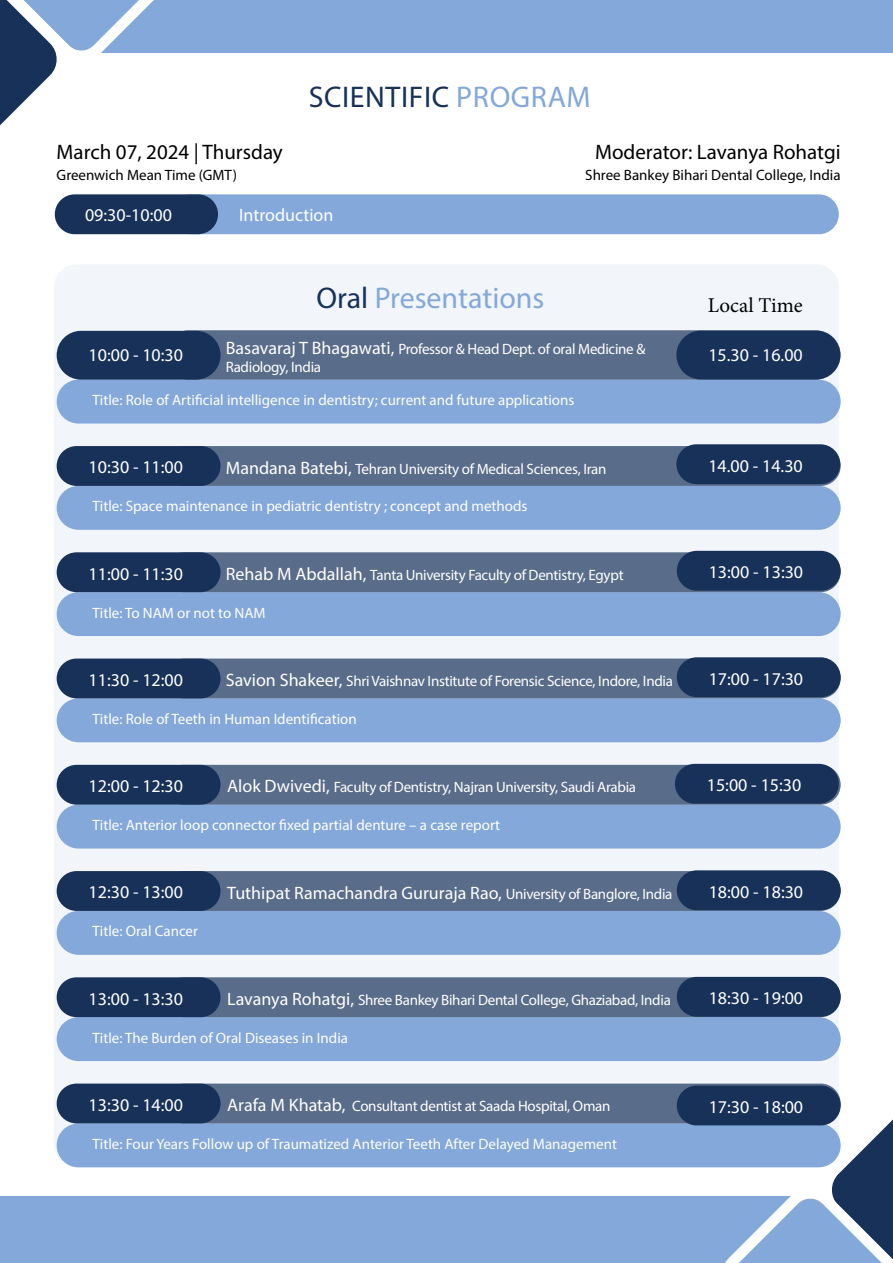
<style>
.page{position:relative;width:893px;height:1263px;background:#fff}
.page>*{position:absolute;margin:0;border:0;box-sizing:border-box;transform-origin:0 0}
.t1{font:30px "Myriad Pro";letter-spacing:.02em;color:#173159}
.t2{font:30px "Myriad Pro";color:#83a8d9}
.t3{font:21px "Myriad Pro";color:#000}
.t4{font:21px "Minion Pro";letter-spacing:.005em;color:#000}
.t5{font:18px "Myriad Pro";color:#fff}
.t6{font:15px/18px "Myriad Pro";letter-spacing:-.005em;color:#fff}
.t7{font:15px "Myriad Pro";color:#000}
.s1{color:#83a8d9}
.s2{color:#173159}
.s3{font-size:18px}
.s4{font-size:15px}
</style>
<div class="page">
<div style="left:78px;top:0;width:815px;height:53px;background:#83a8d9"></div>
<svg style="left:0;top:0;width:154px;height:126px"></svg>
<div style="left:0;top:1196px;width:810px;height:67px;background:#83a8d9"></div>
<svg style="left:709px;top:1119px;width:184px;height:144px"></svg>
<div style="left:171px;top:194px;width:668px;height:40px;background:#83a8d9;border-radius:20px"></div>
<div style="left:55px;top:194px;width:163px;height:40px;background:#173159;border-radius:20px"></div>
<div style="left:54px;top:264px;width:785px;height:903px;background:#f2f6fb;border-radius:22px"></div>
<div style="left:57px;top:380px;width:784px;height:44px;background:#83a8d9;border-radius:22px"></div>
<div style="left:164px;top:330px;width:677px;height:50px;background:#596c89;border-radius:25px"></div>
<div style="left:57px;top:331px;width:164px;height:49px;background:#173159;border-radius:24px"></div>
<div style="left:57px;top:486px;width:784px;height:44px;background:#83a8d9;border-radius:22px"></div>
<div style="left:164px;top:446px;width:677px;height:40px;background:#596c89;border-radius:20px"></div>
<div style="left:57px;top:446px;width:164px;height:40px;background:#173159;border-radius:20px"></div>
<div style="left:57px;top:592px;width:784px;height:44px;background:#83a8d9;border-radius:22px"></div>
<div style="left:164px;top:552px;width:677px;height:40px;background:#596c89;border-radius:20px"></div>
<div style="left:57px;top:552px;width:164px;height:40px;background:#173159;border-radius:20px"></div>
<div style="left:57px;top:698px;width:784px;height:44px;background:#83a8d9;border-radius:22px"></div>
<div style="left:164px;top:658px;width:677px;height:40px;background:#596c89;border-radius:20px"></div>
<div style="left:57px;top:658px;width:164px;height:40px;background:#173159;border-radius:20px"></div>
<div style="left:57px;top:805px;width:784px;height:43px;background:#83a8d9;border-radius:22px"></div>
<div style="left:164px;top:765px;width:677px;height:40px;background:#596c89;border-radius:20px"></div>
<div style="left:57px;top:765px;width:164px;height:40px;background:#173159;border-radius:20px"></div>
<div style="left:57px;top:911px;width:784px;height:44px;background:#83a8d9;border-radius:22px"></div>
<div style="left:164px;top:871px;width:677px;height:40px;background:#596c89;border-radius:20px"></div>
<div style="left:57px;top:871px;width:164px;height:40px;background:#173159;border-radius:20px"></div>
<div style="left:57px;top:1017px;width:784px;height:44px;background:#83a8d9;border-radius:22px"></div>
<div style="left:164px;top:977px;width:677px;height:40px;background:#596c89;border-radius:20px"></div>
<div style="left:57px;top:977px;width:164px;height:40px;background:#173159;border-radius:20px"></div>
<div style="left:57px;top:1123px;width:784px;height:44px;background:#83a8d9;border-radius:22px"></div>
<div style="left:164px;top:1083px;width:677px;height:40px;background:#596c89;border-radius:20px"></div>
<div style="left:57px;top:1083px;width:164px;height:40px;background:#173159;border-radius:20px"></div>
<div style="left:676px;top:444px;width:164px;height:40px;background:#173159;border-radius:20px"></div>
<div style="left:677px;top:551px;width:164px;height:40px;background:#173159;border-radius:20px"></div>
<div style="left:677px;top:657px;width:164px;height:40px;background:#173159;border-radius:20px"></div>
<div style="left:675px;top:764px;width:164px;height:40px;background:#173159;border-radius:20px"></div>
<div style="left:677px;top:870px;width:164px;height:40px;background:#173159;border-radius:20px"></div>
<div style="left:677px;top:977px;width:164px;height:40px;background:#173159;border-radius:20px"></div>
<div style="left:677px;top:1085px;width:164px;height:40px;background:#173159;border-radius:20px"></div>
<div style="left:676px;top:331px;width:164px;height:48px;background:#173159;border-radius:24px"></div>
<h2 class="t3" style="left:57px;top:139px;width:228px">March 07, 2024 | Thursday</h2>
<p class="t7" style="left:57px;top:166px;width:182px">Greenwich Mean Time (GMT)</p>
<h1 class="t1" style="left:309px;top:78px;width:283px">SCIENTIFIC <span class="s1">PROGRAM</span></h1>
<h2 class="t3" style="left:595px;top:139px;width:247px">Moderator: Lavanya Rohatgi</h2>
<p class="t7" style="left:585px;top:166px;width:257px">Shree Bankey Bihari Dental College, India</p>
<p class="t5" style="left:85px;top:204px;width:88px">09:30-10:00</p>
<p class="t5" style="left:239px;top:204px;width:96px">Introduction</p>
<p class="t5" style="left:89px;top:344px;width:96px">10:00 - 10:30</p>
<h1 class="t2" style="left:316px;top:279px;width:229px"><span class="s2">Oral</span> Presentations</h1>
<p class="t6" style="left:226px;top:339px;width:421px"><span class="s3">Basavaraj T Bhagawati,</span> Professor &amp; Head Dept. of oral Medicine &amp;<br>Radiology, India</p>
<p class="t6" style="left:93px;top:391px;width:483px">Title: Role of Artificial intelligence in dentistry; current and future applications</p>
<p class="t5" style="left:89px;top:456px;width:96px">10:30 - 11:00</p>
<p class="t6" style="left:226px;top:459px;width:382px"><span class="s3">Mandana Batebi,</span> Tehran University of Medical Sciences, Iran</p>
<p class="t6" style="left:93px;top:497px;width:436px">Title: Space maintenance in pediatric dentistry ; concept and methods</p>
<p class="t5" style="left:89px;top:562px;width:96px">11:00 - 11:30</p>
<p class="t6" style="left:226px;top:565px;width:399px"><span class="s3">Rehab M Abdallah,</span> Tanta University Faculty of Dentistry, Egypt</p>
<p class="t6" style="left:93px;top:603px;width:174px">Title: To NAM or not to NAM</p>
<p class="t5" style="left:89px;top:669px;width:96px">11:30 - 12:00</p>
<p class="t6" style="left:226px;top:672px;width:449px"><span class="s3">Savion Shakeer,</span> Shri Vaishnav Institute of Forensic Science, Indore, India</p>
<p class="t6" style="left:93px;top:709px;width:266px">Title: Role of Teeth in Human Identification</p>
<p class="t5" style="left:89px;top:775px;width:96px">12:00 - 12:30</p>
<p class="t6" style="left:227px;top:778px;width:410px"><span class="s3">Alok Dwivedi,</span> Faculty of Dentistry, Najran University, Saudi Arabia</p>
<p class="t6" style="left:93px;top:816px;width:409px">Title: Anterior loop connector fixed partial denture – a case report</p>
<p class="t5" style="left:89px;top:881px;width:96px">12:30 - 13:00</p>
<p class="t5" style="left:227px;top:881px;width:447px">Tuthipat Ramachandra Gururaja Rao, <span class="s4">University of Banglore, India</span></p>
<p class="t6" style="left:93px;top:922px;width:107px">Title: Oral Cancer</p>
<p class="t5" style="left:89px;top:987px;width:96px">13:00 - 13:30</p>
<p class="t6" style="left:227px;top:990px;width:445px"><span class="s3">Lavanya Rohatgi,</span> Shree Bankey Bihari Dental College, Ghaziabad, India</p>
<p class="t6" style="left:93px;top:1028px;width:257px">Title: The Burden of Oral Diseases in India</p>
<p class="t5" style="left:89px;top:1094px;width:96px">13:30 - 14:00</p>
<p class="t6" style="left:227px;top:1097px;width:385px"><span class="s3">Arafa M Khatab,</span> Consultant dentist at Saada Hospital, Oman</p>
<p class="t6" style="left:93px;top:1134px;width:526px">Title: Four Years Follow up of Traumatized Anterior Teeth After Delayed Management</p>
<h2 class="t4" style="left:708px;top:292px;width:97px">Local Time</h2>
<p class="t5" style="left:708px;top:344px;width:96px">15.30 - 16.00</p>
<p class="t5" style="left:708px;top:454px;width:96px">14.00 - 14.30</p>
<p class="t5" style="left:709px;top:561px;width:96px">13:00 - 13:30</p>
<p class="t5" style="left:709px;top:667px;width:96px">17:00 - 17:30</p>
<p class="t5" style="left:707px;top:774px;width:96px">15:00 - 15:30</p>
<p class="t5" style="left:709px;top:880px;width:96px">18:00 - 18:30</p>
<p class="t5" style="left:709px;top:987px;width:96px">18:30 - 19:00</p>
<p class="t5" style="left:709px;top:1096px;width:96px">17:30 - 18:00</p>
</div>
